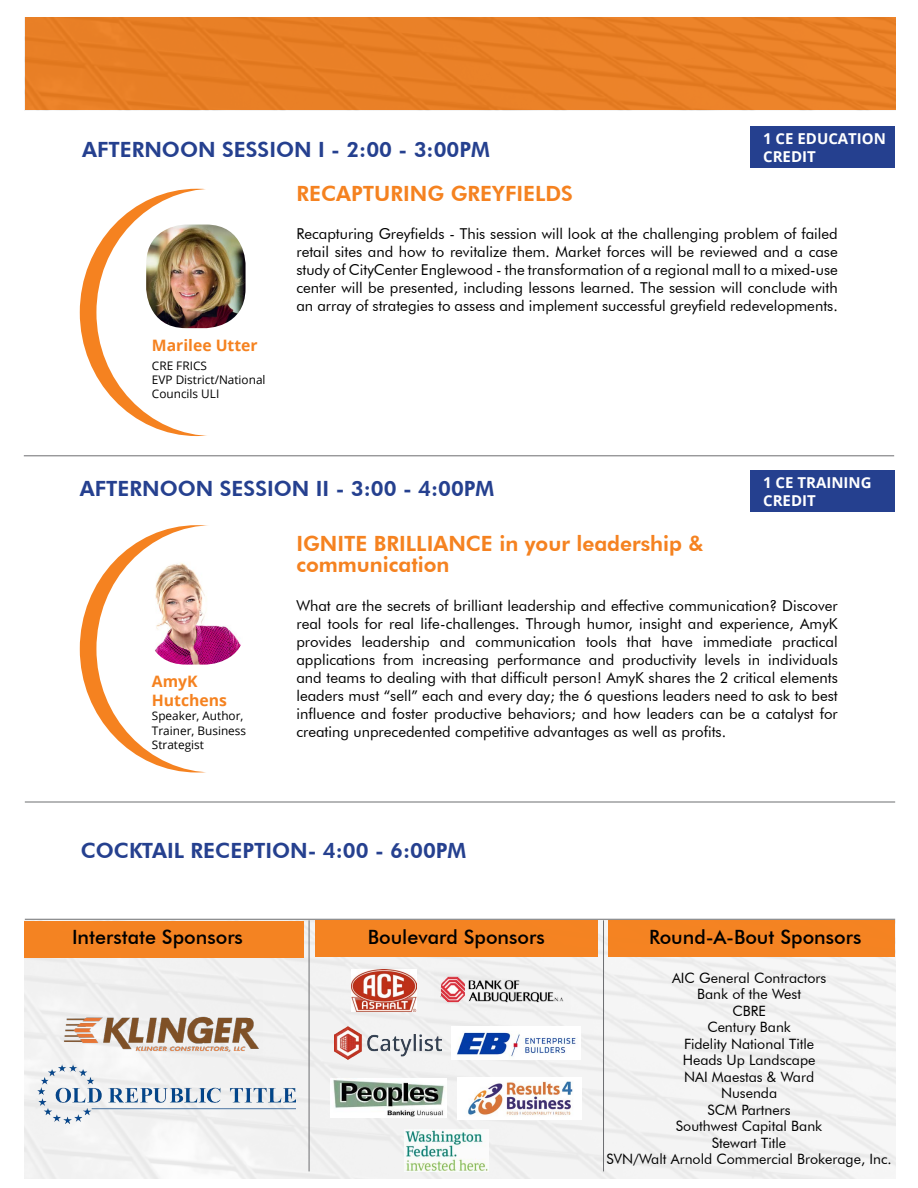
<style>
.page{position:relative;width:918px;height:1188px;background:#fff}
.page>*{position:absolute;margin:0;border:0;box-sizing:border-box;transform-origin:0 0}
.t1{font:800 21px "Futura BT";color:#25408f}
.t2{font:800 21px/21px "Futura BT";color:#f58220}
.t3{font:500 19.65px "Futura BT";color:#000}
.t4{font:700 15.75px/18.9px "Open Sans";color:#f58220}
.t5{font:15px/18px "Futura BT";color:#000;text-align:justify}
.t6{font:700 15px/18px "Open Sans";color:#fff}
.t7{font:14.25px/16.5px "Futura BT";color:#000;text-align:center}
.t8{font:11.85px/14.1px "Open Sans";color:#000}
</style>
<div class="page">
<img style="left:25px;top:920px;width:870px;height:259px">
<div style="left:80px;top:189px;width:234px;height:247px;background:#f58220;border-radius:50%"></div>
<div style="left:96px;top:189px;width:235px;height:247px;background:#fff;border-radius:50%"></div>
<img style="left:146px;top:224px;width:100px;height:104px">
<div style="left:80px;top:525px;width:234px;height:247px;background:#f58220;border-radius:50%"></div>
<div style="left:96px;top:525px;width:235px;height:247px;background:#fff;border-radius:50%"></div>
<img style="left:155px;top:563px;width:86px;height:102px">
<img style="left:38px;top:1064px;width:257px;height:60px">
<img style="left:61px;top:979px;width:201px;height:78px">
<img style="left:352px;top:969px;width:64px;height:42px">
<img style="left:435px;top:969px;width:136px;height:42px">
<img style="left:334px;top:1027px;width:108px;height:32px">
<img style="left:451px;top:1027px;width:130px;height:32px">
<img style="left:331px;top:1078px;width:115px;height:40px">
<img style="left:457px;top:1077px;width:125px;height:42px">
<img style="left:404px;top:1130px;width:84px;height:41px">
<div style="left:25px;top:921px;width:279px;height:36px;background:#f58220"></div>
<div style="left:315px;top:921px;width:283px;height:36px;background:#f58220"></div>
<div style="left:608px;top:920px;width:287px;height:36px;background:#f58220"></div>
<hr style="left:309px;top:920px;width:1px;height:251px;background:#6d6e71">
<hr style="left:603px;top:920px;width:1px;height:251px;background:#6d6e71">
<hr style="left:24px;top:455px;width:870px;height:1px;background:#6d6e71">
<hr style="left:25px;top:919px;width:870px;height:1px;background:#6d6e71">
<div style="left:25px;top:17px;width:870px;height:93px;background:#e98026"></div>
<hr style="left:25px;top:802px;width:870px;height:1px;background:#6d6e71">
<div style="left:751px;top:126px;width:144px;height:42px;background:#25408f"></div>
<div style="left:751px;top:470px;width:144px;height:42px;background:#25408f"></div>
<h1 class="t1" style="left:82px;top:136px;width:409px">AFTERNOON SESSION I - 2:00 - 3:00PM</h1>
<h1 class="t2" style="left:296px;top:183px;width:278px">RECAPTURING GREYFIELDS</h1>
<p class="t6" style="left:763px;top:129px;width:124px">1 CE EDUCATION<br>CREDIT</p>
<p class="t4" style="left:152px;top:335px;width:107px">Marilee Utter</p>
<p class="t8" style="left:152px;top:358px;width:115px">CRE FRICS<br>EVP District/National<br>Councils ULI</p>
<p class="t5" style="left:296px;top:225px;width:543px">Recapturing Greyfields - This session will look at the challenging problem of failed retail sites and how to revitalize them. Market forces will be reviewed and a case study of CityCenter Englewood - the transformation of a regional mall to a mixed-use center will be presented, including lessons learned. The session will conclude with an array of strategies to assess and implement successful greyfield redevelopments.</p>
<h1 class="t1" style="left:80px;top:475px;width:416px">AFTERNOON SESSION II - 3:00 - 4:00PM</h1>
<h1 class="t2" style="left:296px;top:533px;width:409px">IGNITE BRILLIANCE in your leadership &amp; communication</h1>
<p class="t6" style="left:763px;top:473px;width:110px">1 CE TRAINING<br>CREDIT</p>
<p class="t4" style="left:152px;top:672px;width:77px">AmyK<br>Hutchens</p>
<p class="t8" style="left:152px;top:709px;width:96px">Speaker, Author,<br>Trainer, Business<br>Strategist</p>
<p class="t5" style="left:296px;top:596px;width:543px">What are the secrets of brilliant leadership and effective communication? Discover real tools for real life-challenges. Through humor, insight and experience, AmyK provides leadership and communication tools that have immediate practical applications from increasing performance and productivity levels in individuals and teams to dealing with that difficult person! AmyK shares the 2 critical elements leaders must “sell” each and every day; the 6 questions leaders need to ask to best influence and foster productive behaviors; and how leaders can be a catalyst for creating unprecedented competitive advantages as well as profits.</p>
<h1 class="t1" style="left:81px;top:837px;width:387px">COCKTAIL RECEPTION- 4:00 - 6:00PM</h1>
<h2 class="t3" style="left:72px;top:925px;width:172px">Interstate Sponsors</h2>
<h2 class="t3" style="left:368px;top:925px;width:178px">Boulevard Sponsors</h2>
<h2 class="t3" style="left:649px;top:925px;width:214px">Round-A-Bout Sponsors</h2>
<p class="t7" style="left:607px;top:969px;width:287px">AIC General Contractors<br>Bank of the West<br>CBRE<br>Century Bank<br>Fidelity National Title<br>Heads Up Landscape<br>NAI Maestas &amp; Ward<br>Nusenda<br>SCM Partners<br>Southwest Capital Bank<br>Stewart Title<br>SVN/Walt Arnold Commercial Brokerage, Inc.</p>
</div>
